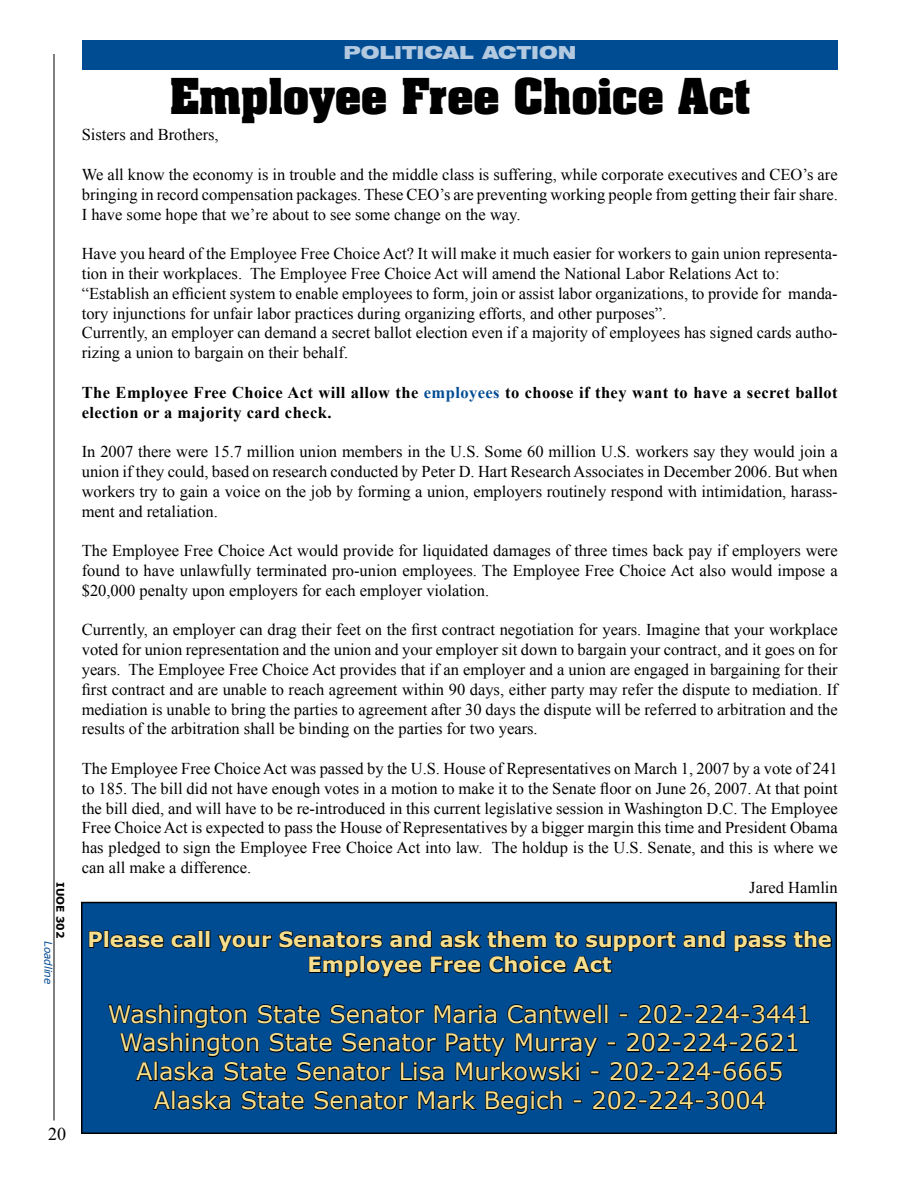
<style>
.page{position:relative;width:918px;height:1188px;background:#fff}
.page>*{position:absolute;margin:0;border:0;box-sizing:border-box;transform-origin:0 0}
.t1{font:700 42px "Aardvark";color:#000}
.t2{font:24px/28.8px "Verdana";color:#f5df8e;text-align:center}
.t3{font:700 21px/25.2px "Verdana";letter-spacing:-.005em;color:#f5df8e;text-align:center}
.t4{font:900 expanded 18px "Swiss 721 BT";color:#b3c9df}
.t5{font:18px "Times New Roman";color:#000}
.t6{font:16.5px/19.8px "Times New Roman";color:#000;text-align:justify}
.t7{font:700 16.5px/19.8px "Times New Roman";letter-spacing:.025em;color:#000}
.t8{font:italic 10.5px "Verdana";color:#004c93}
.t9{font:700 10.5px "Verdana";color:#000}
.s1{color:#004c93}
</style>
<div class="page">
<hr style="left:54px;top:54px;width:1px;height:1066px;background:#000">
<div style="left:82px;top:40px;width:756px;height:30px;background:#004c93"></div>
<div style="left:82px;top:903px;width:754px;height:230px;background:#004c93"></div>
<div style="left:81px;top:902px;width:756px;height:232px;border:2px solid #000"></div>
<svg style="left:88px;top:930px;width:109px;height:19px"></svg>
<div style="left:198px;top:930px;width:5px;height:18px;border:2px solid #000"></div>
<div style="left:205px;top:930px;width:5px;height:18px;border:2px solid #000"></div>
<svg style="left:734px;top:930px;width:98px;height:22px"></svg>
<svg style="left:217px;top:930px;width:509px;height:48px"></svg>
<svg style="left:108px;top:1003px;width:702px;height:112px"></svg>
<p class="t9" style="left:67px;top:882px;width:58px;rotate:90deg">IUOE 302</p>
<p class="t8" style="left:55px;top:941px;width:45px;rotate:90deg">Loadline</p>
<p class="t5" style="left:48px;top:1122px;width:19px">20</p>
<p class="t4" style="left:344px;top:41px;width:235px">POLITICAL ACTION</p>
<h1 class="t1" style="left:170px;top:66px;width:582px">Employee Free Choice Act</h1>
<p class="t6" style="left:82px;top:125px;width:139px">Sisters and Brothers,</p>
<p class="t6" style="left:82px;top:164px;width:758px">We all know the economy is in trouble and the middle class is suffering, while corporate executives and CEO’s are bringing in record compensation packages. These CEO’s are preventing working people from getting their fair share.<br>I have some hope that we’re about to see some change on the way.</p>
<p class="t6" style="left:82px;top:243px;width:758px;text-align:left">Have you heard of the Employee Free Choice Act? It will make it much easier for workers to gain union representa&shy;tion in their workplaces. The Employee Free Choice Act will amend the National Labor Relations Act to: “Establish an efficient system to enable employees to form, join or assist labor organizations, to provide for manda&shy;tory injunctions for unfair labor practices during organizing efforts, and other purposes”.<br>Currently, an employer can demand a secret ballot election even if a majority of employees has signed cards autho&shy;rizing a union to bargain on their behalf.</p>
<p class="t7" style="left:82px;top:382px;width:758px">The Employee Free Choice Act will allow the <span class="s1">employees</span> to choose if they want to have a secret ballot election or a majority card check.</p>
<p class="t6" style="left:82px;top:441px;width:758px">In 2007 there were 15.7 million union members in the U.S. Some 60 million U.S. workers say they would join a union if they could, based on research conducted by Peter D. Hart Research Associates in December 2006. But when workers try to gain a voice on the job by forming a union, employers routinely respond with intimidation, harass&shy;ment and retaliation.</p>
<p class="t6" style="left:82px;top:540px;width:758px">The Employee Free Choice Act would provide for liquidated damages of three times back pay if employers were found to have unlawfully terminated pro-union employees. The Employee Free Choice Act also would impose a $20,000 penalty upon employers for each employer violation.</p>
<p class="t6" style="left:82px;top:620px;width:758px">Currently, an employer can drag their feet on the first contract negotiation for years. Imagine that your workplace voted for union representation and the union and your employer sit down to bargain your contract, and it goes on for years. The Employee Free Choice Act provides that if an employer and a union are engaged in bargaining for their first contract and are unable to reach agreement within 90 days, either party may refer the dispute to mediation. If mediation is unable to bring the parties to agreement after 30 days the dispute will be referred to arbitration and the results of the arbitration shall be binding on the parties for two years.</p>
<p class="t6" style="left:82px;top:758px;width:757px">The Employee Free Choice Act was passed by the U.S. House of Representatives on March 1, 2007 by a vote of 241</p>
<p class="t6" style="left:82px;top:778px;width:757px">to 185. The bill did not have enough votes in a motion to make it to the Senate floor on June 26, 2007. At that point</p>
<p class="t6" style="left:82px;top:798px;width:758px">the bill died, and will have to be re-introduced in this current legislative session in Washington D.C. The Employee</p>
<p class="t6" style="left:82px;top:818px;width:757px">Free Choice Act is expected to pass the House of Representatives by a bigger margin this time and President Obama</p>
<p class="t6" style="left:82px;top:837px;width:758px">has pledged to sign the Employee Free Choice Act into law. The holdup is the U.S. Senate, and this is where we</p>
<p class="t6" style="left:82px;top:857px;width:171px">can all make a difference.</p>
<p class="t6" style="left:749px;top:877px;width:90px">Jared Hamlin</p>
<p class="t3" style="left:88px;top:926px;width:746px">Please call your Senators and ask them to support and pass the<br>Employee Free Choice Act</p>
<h2 class="t2" style="left:108px;top:999px;width:706px">Washington State Senator Maria Cantwell - 202-224-3441<br>Washington State Senator Patty Murray - 202-224-2621<br>Alaska State Senator Lisa Murkowski - 202-224-6665<br>Alaska State Senator Mark Begich - 202-224-3004</h2>
</div>
